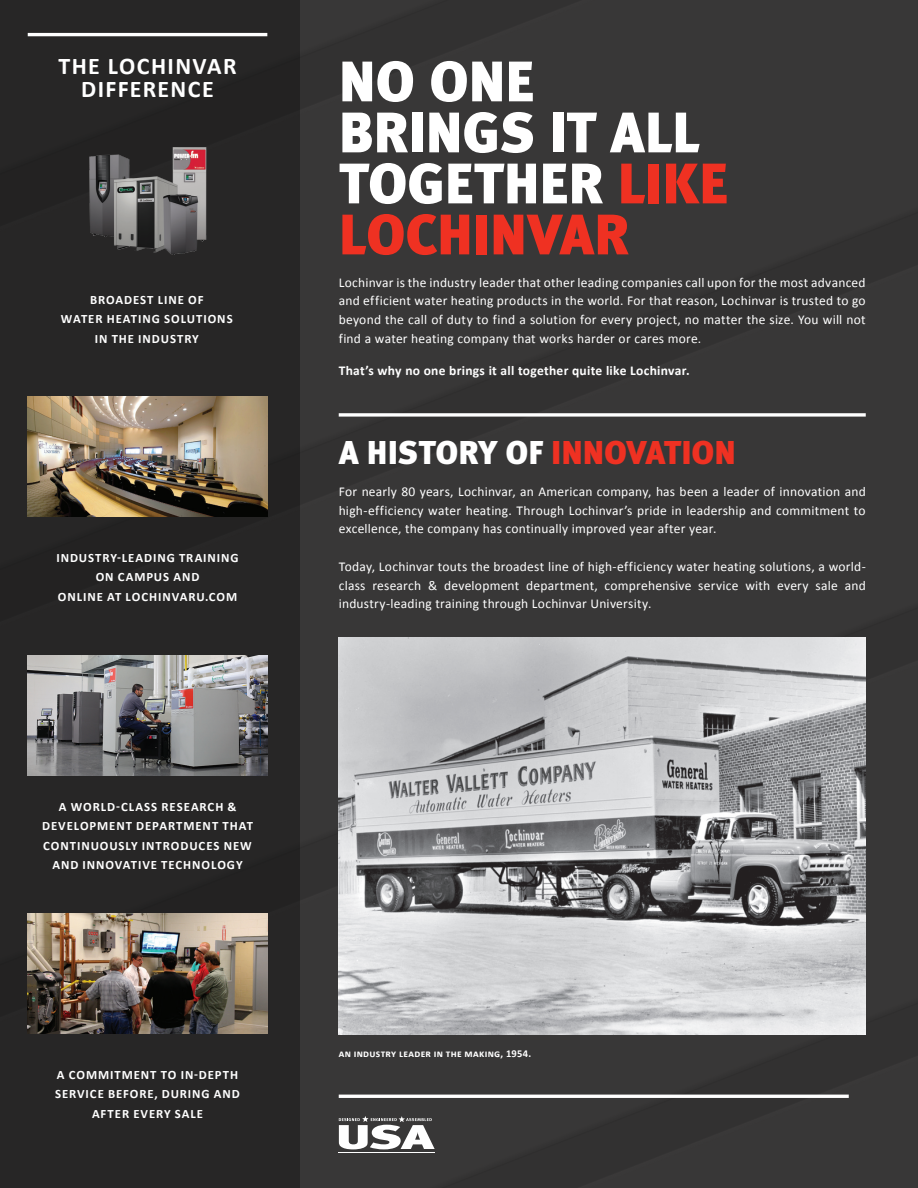
<style>
.page{position:relative;width:918px;height:1188px;background:#fff}
.page>*{position:absolute;margin:0;border:0;box-sizing:border-box;transform-origin:0 0}
.t1{font:900 57px/51px "Meta OT";letter-spacing:-.01em;color:#fff}
.t2{font:900 33px "Meta OT";letter-spacing:-.005em;color:#fff}
.t3{font:700 24px/22.5px "Calibri";letter-spacing:.055em;color:#fff;text-align:center}
.t4{font:13.5px/18.8px "Calibri";letter-spacing:.015em;color:#fff;text-align:justify}
.t5{font:700 13.5px "Calibri";letter-spacing:.02em;color:#fff}
.t6{font:700 12.75px/19.5px "Calibri";letter-spacing:.07em;color:#fff;text-align:center}
.t7{font:700 10.5px "Calibri";letter-spacing:.025em;color:#fff}
.s1{color:#ef3122}
</style>
<div class="page">
<div style="left:300px;top:0;width:618px;height:1188px;background:#383737"></div>
<div style="left:0;top:0;width:300px;height:1188px;background:#292a2a"></div>
<hr style="left:339px;top:1095px;width:510px;height:3px;background:#fff">
<svg style="left:339px;top:413px;width:527px;height:4px"></svg>
<hr style="left:28px;top:33px;width:239px;height:3px;background:#fff">
<img style="left:28px;top:397px;width:239px;height:120px">
<img style="left:28px;top:914px;width:239px;height:119px">
<img style="left:339px;top:638px;width:527px;height:397px">
<svg style="left:339px;top:1116px;width:96px;height:33px"></svg>
<hr style="left:339px;top:1152px;width:96px;height:1px;background:#fff">
<img style="left:89px;top:147px;width:118px;height:108px">
<img style="left:28px;top:655px;width:239px;height:120px">
<h3 class="t3" style="left:58px;top:55px;width:180px">THE LOCHINVAR<br>DIFFERENCE</h3>
<p class="t6" style="left:61px;top:290px;width:173px">BROADEST LINE OF<br>WATER HEATING SOLUTIONS<br>IN THE INDUSTRY</p>
<p class="t6" style="left:56px;top:548px;width:184px">INDUSTRY-LEADING TRAINING<br>ON CAMPUS AND<br>ONLINE AT LOCHINVARU.COM</p>
<p class="t6" style="left:42px;top:797px;width:212px">A WORLD-CLASS RESEARCH &amp;<br>DEVELOPMENT DEPARTMENT THAT<br>CONTINUOUSLY INTRODUCES NEW<br>AND INNOVATIVE TECHNOLOGY</p>
<p class="t6" style="left:55px;top:1065px;width:186px">A COMMITMENT TO IN-DEPTH<br>SERVICE BEFORE, DURING AND<br>AFTER EVERY SALE</p>
<h1 class="t1" style="left:339px;top:59px;width:391px">NO ONE<br>BRINGS IT ALL<br>TOGETHER <span class="s1">LIKE<br>LOCHINVAR</span></h1>
<p class="t4" style="left:339px;top:273px;width:529px">Lochinvar is the industry leader that other leading companies call upon for the most advanced and efficient water heating products in the world. For that reason, Lochinvar is trusted to go beyond the call of duty to find a solution for every project, no matter the size. You will not find a water heating company that works harder or cares more.</p>
<p class="t5" style="left:339px;top:362px;width:353px">That’s why no one brings it all together quite like Lochinvar.</p>
<h2 class="t2" style="left:339px;top:432px;width:399px">A HISTORY OF <span class="s1">INNOVATION</span></h2>
<p class="t4" style="left:339px;top:482px;width:529px">For nearly 80 years, Lochinvar, an American company, has been a leader of innovation and high-efficiency water heating. Through Lochinvar’s pride in leadership and commitment to excellence, the company has continually improved year after year.</p>
<p class="t4" style="left:339px;top:557px;width:529px">Today, Lochinvar touts the broadest line of high-efficiency water heating solutions, a world&shy;class research &amp; development department, comprehensive service with every sale and industry-leading training through Lochinvar University.</p>
<p class="t7" style="left:339px;top:1047px;width:194px">an industry leader in the making, 1954.</p>
</div>
